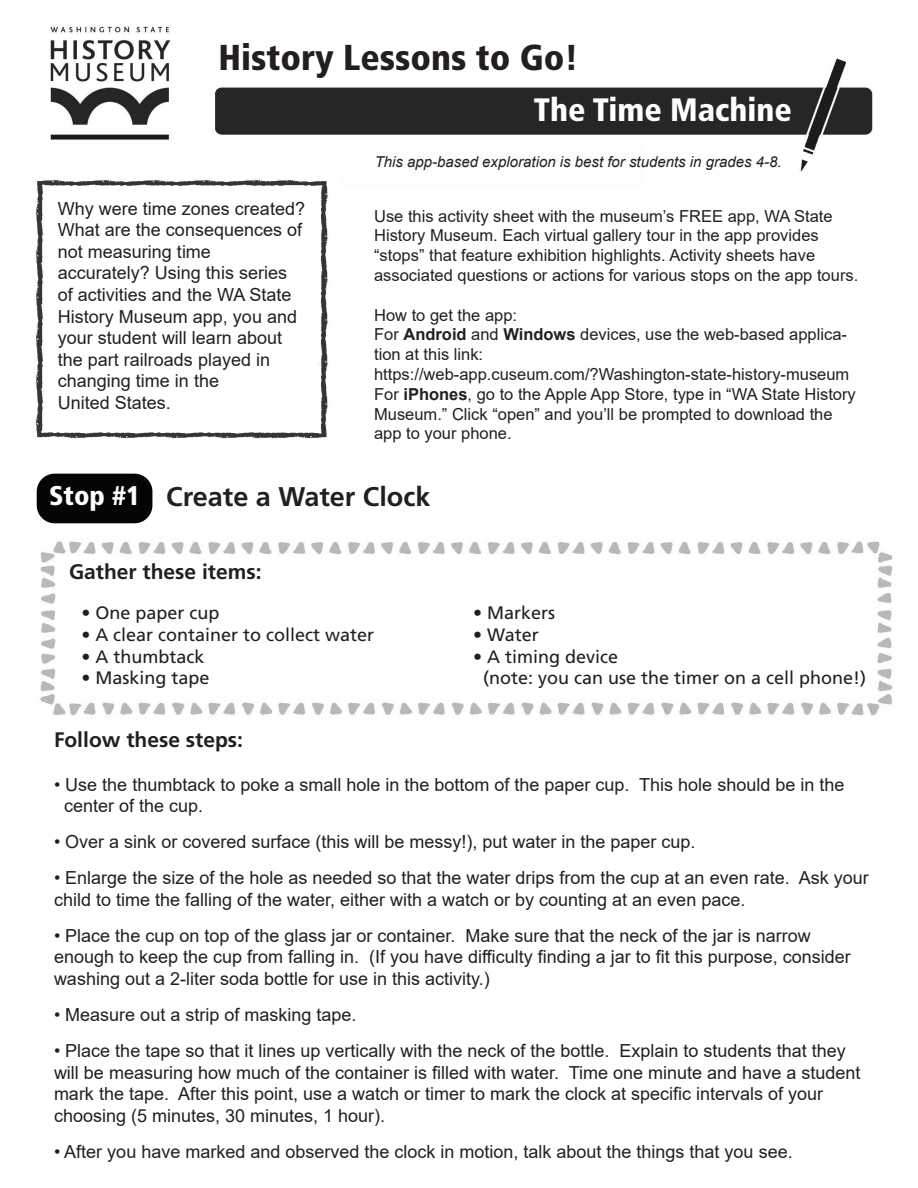
<style>
.page{position:relative;width:918px;height:1188px;background:#fff}
.page>*{position:absolute;margin:0;border:0;box-sizing:border-box;transform-origin:0 0}
.t1{font:900 condensed 36px "Frutiger LT Std";color:#231f20}
.t2{font:900 condensed 32.4px "Frutiger LT Std";color:#fff}
.t3{font:700 27px "Frutiger LT Std";color:#231f20}
.t4{font:900 condensed 27px "Frutiger LT Std";color:#fff}
.t5{font:700 21px "Frutiger LT Std";color:#231f20}
.t6{font:18px/21.6px "Arial";color:#231f20}
.t7{font:18px "Frutiger LT Std";color:#231f20}
.t8{font:16.5px/19.8px "Arial";color:#231f20}
.t9{font:italic 15px "Arial";color:#231f20}
.s1{font-weight:700}
</style>
<div class="page">
<img style="left:215px;top:57px;width:658px;height:115px">
<img style="left:50px;top:26px;width:121px;height:114px">
<img style="left:36px;top:171px;width:302px;height:203px">
<img style="left:35px;top:374px;width:293px;height:65px">
<div style="left:37px;top:474px;width:115px;height:49px;background:#040507;border-radius:18px"></div>
<img style="left:40px;top:541px;width:853px;height:174px">
<p class="t1" style="left:219px;top:35px;width:362px">History Lessons to Go!</p>
<p class="t6" style="left:58px;top:197px;width:249px">Why were time zones created?<br>What are the consequences of not measuring time</p>
<p class="t6" style="left:58px;top:262px;width:241px">accurately? Using this series of activities and the WA State<br>History Museum app, you and your student will learn about the part railroads played in</p>
<p class="t6" style="left:58px;top:370px;width:163px">changing time in the</p>
<p class="t6" style="left:58px;top:392px;width:115px">United States.</p>
<p class="t2" style="left:534px;top:91px;width:260px">The Time Machine</p>
<p class="t9" style="left:375px;top:152px;width:408px">This app-based exploration is best for students in grades 4-8.</p>
<p class="t8" style="left:374px;top:206px;width:460px">Use this activity sheet with the museum’s FREE app, WA State<br>History Museum. Each virtual gallery tour in the app provides “stops” that feature exhibition highlights. Activity sheets have</p>
<p class="t8" style="left:374px;top:265px;width:486px">associated questions or actions for various stops on the app tours.</p>
<p class="t8" style="left:374px;top:305px;width:145px">How to get the app:</p>
<p class="t8" style="left:374px;top:325px;width:475px">For <span class="s1">Android</span> and <span class="s1">Windows</span> devices, use the web-based applica&shy;tion at this link:</p>
<p class="t8" style="left:374px;top:364px;width:477px">https://web-app.cuseum.com/?Washington-state-history-museum</p>
<p class="t8" style="left:374px;top:384px;width:483px">For <span class="s1">iPhones</span>, go to the Apple App Store, type in “WA State History<br>Museum.” Click “open” and you’ll be prompted to download the app to your phone.</p>
<p class="t4" style="left:49px;top:479px;width:93px">Stop #1</p>
<p class="t3" style="left:166px;top:480px;width:266px">Create a Water Clock</p>
<p class="t5" style="left:69px;top:560px;width:194px">Gather these items:</p>
<p class="t7" style="left:81px;top:603px;width:140px">• One paper cup</p>
<p class="t7" style="left:81px;top:624px;width:294px">• A clear container to collect water</p>
<p class="t7" style="left:81px;top:646px;width:125px">• A thumbtack</p>
<p class="t7" style="left:81px;top:667px;width:130px">• Masking tape</p>
<p class="t7" style="left:473px;top:603px;width:84px">• Markers</p>
<p class="t7" style="left:473px;top:624px;width:67px">• Water</p>
<p class="t7" style="left:473px;top:646px;width:147px">• A timing device</p>
<p class="t7" style="left:483px;top:667px;width:385px">(note: you can use the timer on a cell phone!)</p>
<p class="t5" style="left:54px;top:728px;width:191px">Follow these steps:</p>
<p class="t6" style="left:54px;top:773px;width:792px">• Use the thumbtack to poke a small hole in the bottom of the paper cup. This hole should be in the</p>
<p class="t6" style="left:64px;top:795px;width:141px">center of the cup.</p>
<p class="t6" style="left:54px;top:831px;width:643px">• Over a sink or covered surface (this will be messy!), put water in the paper cup.</p>
<p class="t6" style="left:54px;top:867px;width:816px">• Enlarge the size of the hole as needed so that the water drips from the cup at an even rate. Ask your child to time the falling of the water, either with a watch or by counting at an even pace.</p>
<p class="t6" style="left:54px;top:925px;width:798px">• Place the cup on top of the glass jar or container. Make sure that the neck of the jar is narrow enough to keep the cup from falling in. (If you have difficulty finding a jar to fit this purpose, consider washing out a 2-liter soda bottle for use in this activity.)</p>
<p class="t6" style="left:54px;top:1004px;width:304px">• Measure out a strip of masking tape.</p>
<p class="t6" style="left:54px;top:1040px;width:808px">• Place the tape so that it lines up vertically with the neck of the bottle. Explain to students that they will be measuring how much of the container is filled with water. Time one minute and have a student mark the tape. After this point, use a watch or timer to mark the clock at specific intervals of your choosing (5 minutes, 30 minutes, 1 hour).</p>
<p class="t6" style="left:54px;top:1141px;width:740px">• After you have marked and observed the clock in motion, talk about the things that you see.</p>
</div>
